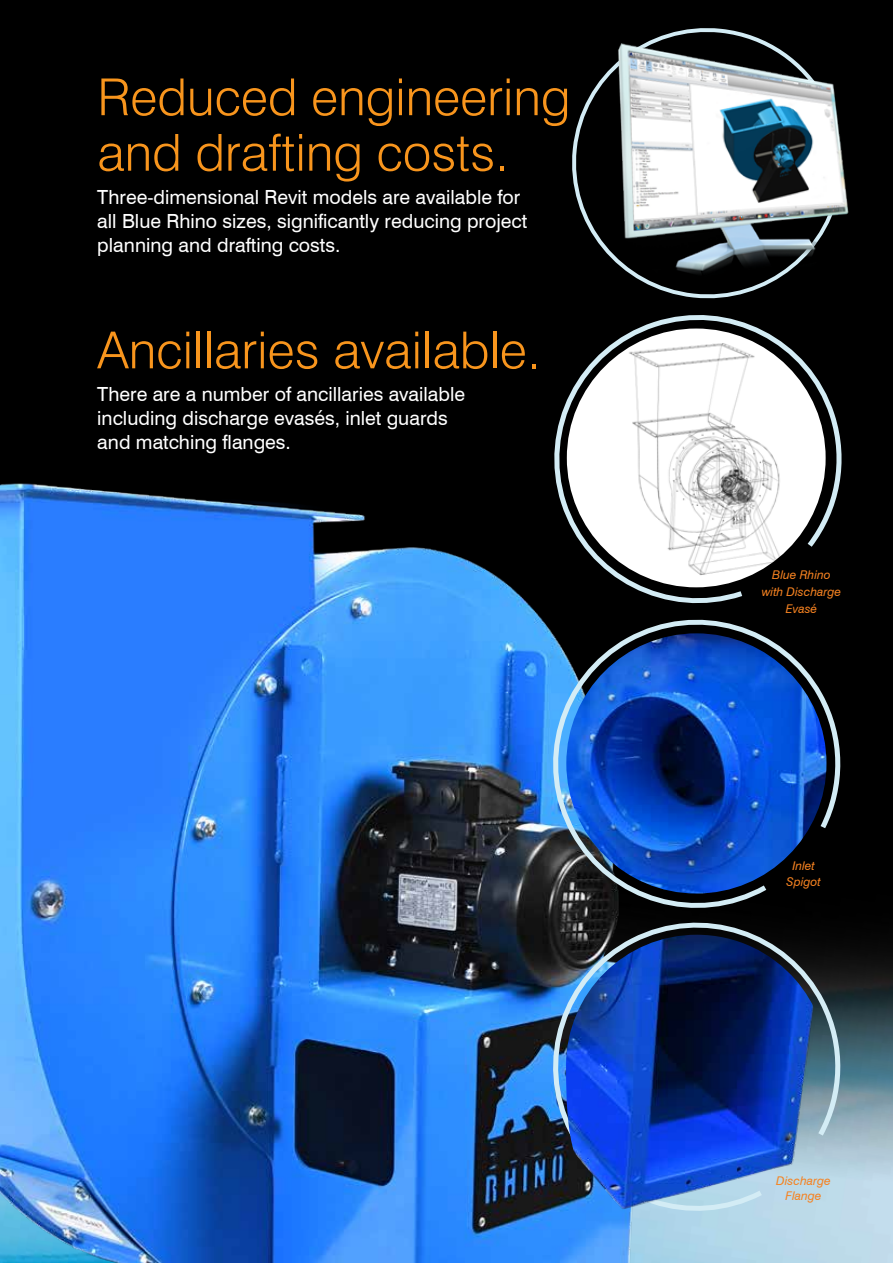
<style>
.page{position:relative;width:893px;height:1263px;background:#fff}
.page>*{position:absolute;margin:0;border:0;box-sizing:border-box;transform-origin:0 0}
.t1{font:300 51px/55.5px "Swiss 721 BT";color:#f8951d}
.t2{font:19.5px/24px "Swiss 721 BT";color:#fff}
.t3{font:italic 12px/16.5px "Swiss 721 BT";color:#f58221;text-align:center}
</style>
<div class="page">
<div style="left:0;top:0;width:893px;height:31px;background:#000"></div>
<div style="left:0;top:31px;width:893px;height:1232px;background:#000"></div>
<img style="left:0;top:453px;width:566px;height:810px">
<div style="left:555px;top:15px;width:305px;height:261px;background:#000"></div>
<img style="left:593px;top:28px;width:268px;height:248px">
<svg style="left:512px;top:276px;width:372px;height:291px;background:#101212"></svg>
<img style="left:567px;top:328px;width:259px;height:259px;border-radius:129px">
<img style="left:496px;top:567px;width:397px;height:392px">
<svg style="left:498px;top:872px;width:395px;height:388px;background:#395168"></svg>
<img style="left:566px;top:935px;width:261px;height:328px">
<h1 class="t1" style="left:97px;top:69px;width:475px">Reduced engineering and drafting costs.</h1>
<p class="t2" style="left:97px;top:185px;width:431px">Three-dimensional Revit models are available for all Blue Rhino sizes, significantly reducing project planning and drafting costs.</p>
<h1 class="t1" style="left:97px;top:322px;width:445px">Ancillaries available.</h1>
<p class="t2" style="left:97px;top:382px;width:369px">There are a number of ancillaries available including discharge evasés, inlet guards and matching flanges.</p>
<p class="t3" style="left:762px;top:567px;width:81px">Blue Rhino with Discharge<br>Evasé</p>
<p class="t3" style="left:786px;top:857px;width:36px">Inlet<br>Spigot</p>
<p class="t3" style="left:776px;top:1173px;width:56px;line-height:15px">Discharge<br>Flange</p>
</div>
